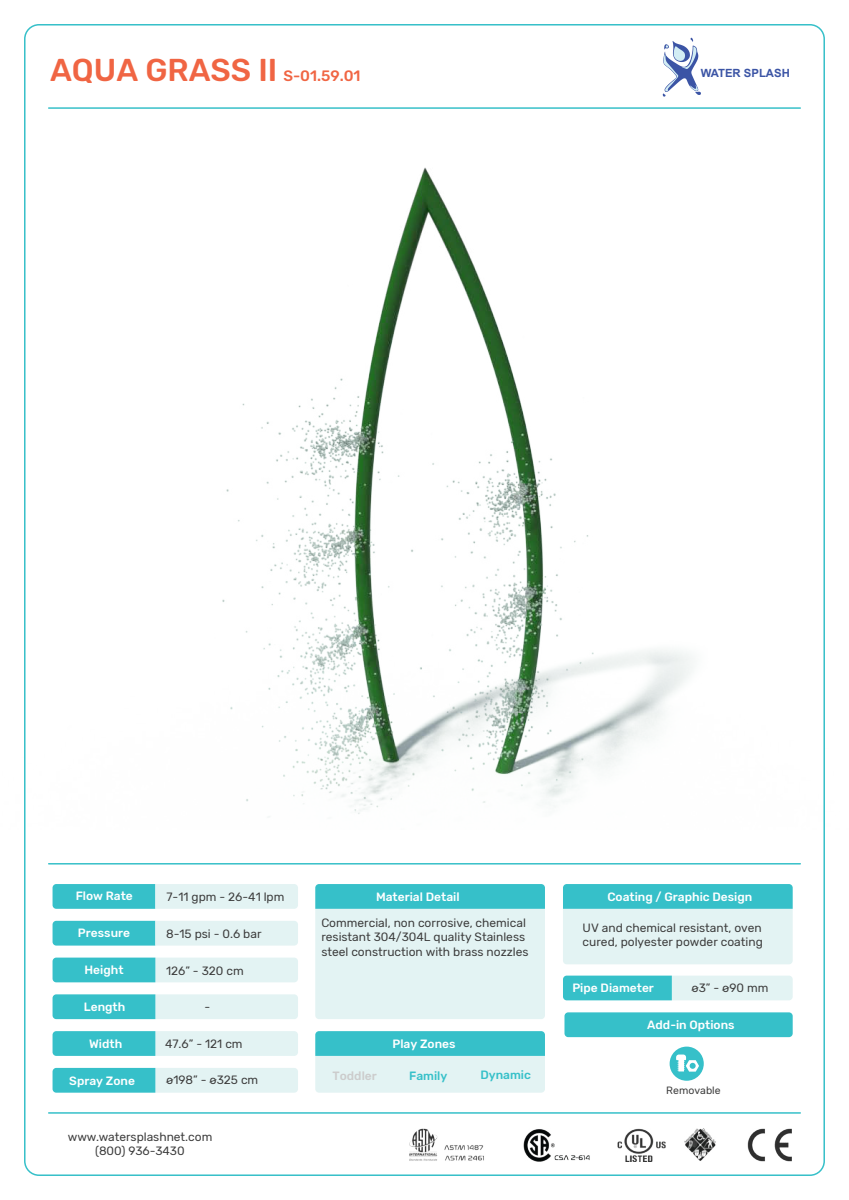
<style>
.page{position:relative;width:849px;height:1200px;background:#fff}
.page>*{position:absolute;margin:0;border:0;box-sizing:border-box;transform-origin:0 0}
.t1{font:500 31.5px "Rubik";color:#f06543}
.t2{font:12px/14.4px "Rubik";color:#3c3c3c}
.t3{font:500 12px "Rubik";color:#fff}
.t4{font:12px/14.2px "Rubik";color:#3c3c3c;text-align:center}
.t5{font:500 12px "Rubik";color:#36c0c9}
.t6{font:500 12px "Rubik";color:#ccc}
.t7{font:700 11.3px "Arial";color:#3b54a5}
.t8{font:10.5px "Rubik";color:#3c3c3c}
.s1{font-size:15px}
.s2{font-style:inherit}
</style>
<div class="page">
<hr style="left:48px;top:862px;width:752px;height:2px;background:#36c0c9">
<hr style="left:48px;top:107px;width:752px;height:2px;background:#36c0c9">
<hr style="left:48px;top:1111px;width:752px;height:2px;background:#36c0c9">
<svg style="left:52px;top:920px;width:246px;height:25px;background:#9edee2"></svg>
<svg style="left:52px;top:884px;width:246px;height:24px;background:#9bdde1"></svg>
<svg style="left:52px;top:957px;width:246px;height:25px;background:#9ddee2"></svg>
<svg style="left:52px;top:994px;width:246px;height:24px;background:#9cdee1"></svg>
<svg style="left:52px;top:1031px;width:246px;height:24px;background:#9bdde1"></svg>
<svg style="left:52px;top:1067px;width:246px;height:25px;background:#9edee2"></svg>
<svg style="left:315px;top:884px;width:230px;height:134px;background:#c3e9eb"></svg>
<svg style="left:563px;top:884px;width:229px;height:80px;background:#ade3e6"></svg>
<svg style="left:315px;top:1031px;width:230px;height:61px;background:#9ddee2"></svg>
<div style="left:669px;top:1046px;width:34px;height:34px;background:#36c0c9;border-radius:50%"></div>
<svg style="left:676px;top:1054px;width:22px;height:17px"></svg>
<div style="left:564px;top:1012px;width:228px;height:24px;background:#36c0c9;border-radius:4px"></div>
<svg style="left:563px;top:975px;width:229px;height:25px;background:#93dbdf"></svg>
<svg style="left:662px;top:38px;width:38px;height:59px"></svg>
<img style="left:409px;top:1128px;width:382px;height:32px">
<img style="left:24px;top:139px;width:801px;height:690px">
<h1 class="t1" style="left:50px;top:52px;width:312px">AQUA GRASS II <span class="s1">S-01.59.01</span></h1>
<p class="t7" style="left:700px;top:65px;width:90px">WATER SPLASH</p>
<p class="t3" style="left:76px;top:889px;width:59px">Flow Rate</p>
<p class="t2" style="left:166px;top:889px;width:119px">7-11 gpm <span class="s2">-</span> 26-41 lpm</p>
<p class="t3" style="left:376px;top:889px;width:85px">Material Detail</p>
<p class="t3" style="left:607px;top:889px;width:146px">Coating / Graphic Design</p>
<p class="t3" style="left:78px;top:926px;width:54px">Pressure</p>
<p class="t4" style="left:166px;top:926px;width:97px">8-15 <span class="s2">psi</span> - 0.<span class="s2">6</span> bar</p>
<p class="t3" style="left:84px;top:962px;width:40px">Height</p>
<p class="t2" style="left:166px;top:963px;width:79px">126<span class="s2">” -</span> 320 c<span class="s2">m</span></p>
<p class="t3" style="left:84px;top:999px;width:43px">Length</p>
<p class="t3" style="left:89px;top:1036px;width:35px">Width</p>
<p class="t2" style="left:165px;top:1036px;width:79px">47.6<span class="s2">” -</span> 121 c<span class="s2">m</span></p>
<p class="t4" style="left:166px;top:1073px;width:94px">ø1<span class="s2">9</span>8” - ø<span class="s2">325 c</span>m</p>
<p class="t2" style="left:204px;top:999px;width:7px">-</p>
<p class="t3" style="left:69px;top:1073px;width:67px">Spray Zone</p>
<p class="t4" style="left:68px;top:1129px;width:146px">www.watersplashnet.com (800) 936-3430</p>
<p class="t2" style="left:321px;top:915px;width:209px">Commercial, non corrosive, chemical resistant 304/304L quality Stainless steel construction with brass nozzles</p>
<p class="t2" style="left:582px;top:920px;width:182px">UV and chemical resistant, oven cured, polyester powder coating</p>
<p class="t3" style="left:572px;top:980px;width:83px">Pipe Diameter</p>
<p class="t4" style="left:691px;top:981px;width:78px">ø<span class="s2">3</span>” - ø<span class="s2">90</span> mm</p>
<p class="t6" style="left:332px;top:1068px;width:46px">Toddler</p>
<p class="t3" style="left:392px;top:1036px;width:65px">Play Zones</p>
<p class="t5" style="left:409px;top:1068px;width:40px">Family</p>
<p class="t5" style="left:480px;top:1070px;width:52px">Dynamic</p>
<p class="t3" style="left:647px;top:1017px;width:89px">Add-in Options</p>
<p class="t8" style="left:666px;top:1084px;width:56px">Removable</p>
</div>
